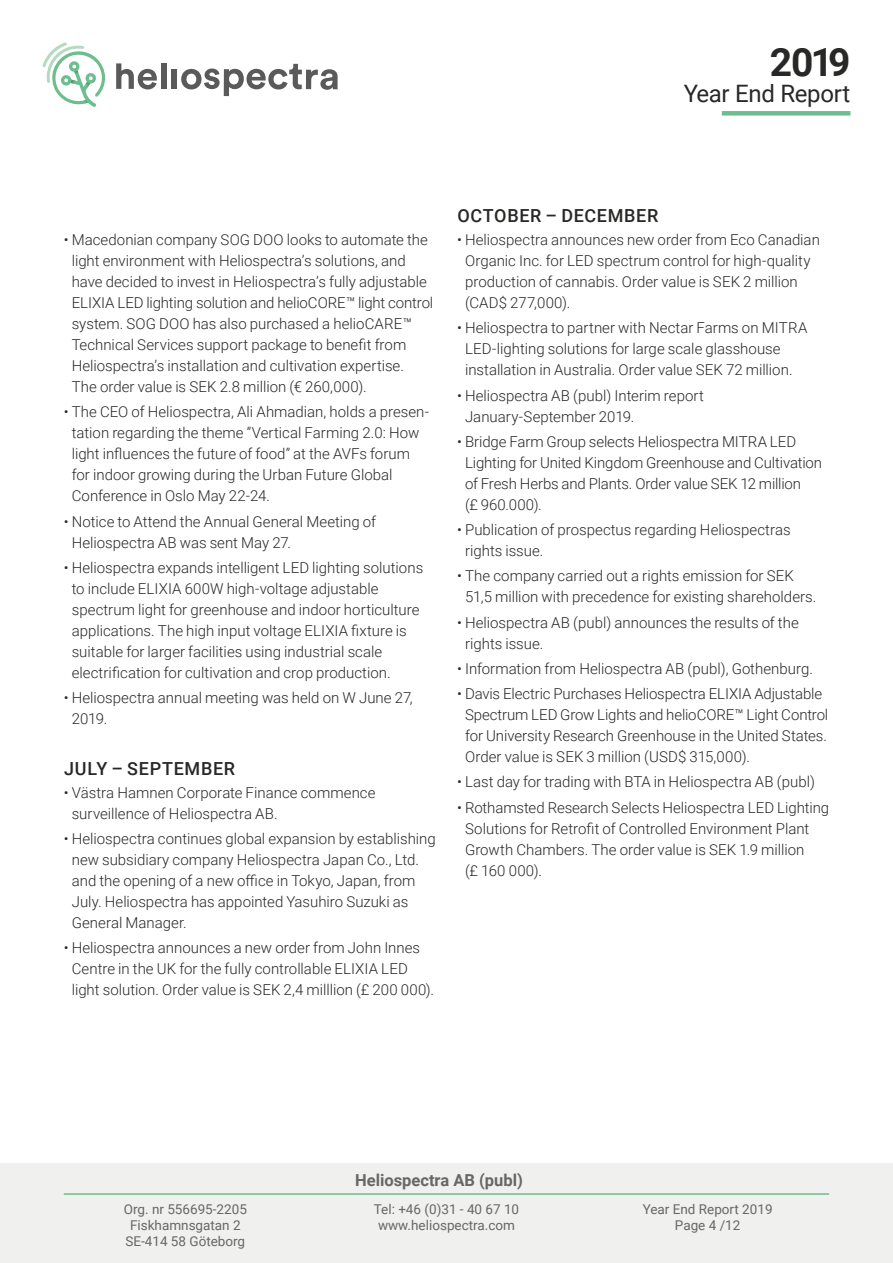
<style>
.page{position:relative;width:893px;height:1263px;background:#fff}
.page>*{position:absolute;margin:0;border:0;box-sizing:border-box;transform-origin:0 0}
.t1{font:700 39px "Roboto";color:#282827}
.t2{font:24px "Roboto";letter-spacing:-.01em;color:#282827}
.t3{font:500 18px "Roboto";letter-spacing:.04em;color:#282827}
.t4{font:700 16.5px "Roboto";color:#666766}
.t5{font:300 15px/21px "Roboto";color:#282827}
.t6{font:13.5px/16.2px "Roboto";color:#666766;text-align:center}
</style>
<div class="page">
<svg style="left:116px;top:63px;width:41px;height:26px"></svg>
<div style="left:161px;top:63px;width:5px;height:26px;background:#5a5a5a"></div>
<div style="left:172px;top:69px;width:5px;height:20px;background:#5a5a5a"></div>
<svg style="left:181px;top:64px;width:157px;height:32px"></svg>
<svg style="left:43px;top:43px;width:62px;height:64px"></svg>
<div style="left:722px;top:111px;width:128px;height:5px;background:#6ebd8f"></div>
<div style="left:0;top:1163px;width:893px;height:100px;background:#f0f0ef"></div>
<hr style="left:64px;top:1193px;width:765px;height:2px;background:#6ebd8f">
<h1 class="t1" style="left:770px;top:35px;width:82px">2019</h1>
<h2 class="t2" style="left:684px;top:76px;width:168px">Year End Report</h2>
<p class="t5" style="left:72px;top:229px;width:363px;text-indent:-8px">• Macedonian company SOG DOO looks to automate the light environment with Heliospectra’s solutions, and have decided to invest in Heliospectra’s fully adjustable ELIXIA LED lighting solution and helioCORE™ light control system. SOG DOO has also purchased a helioCARE™ Technical Services support package to benefit from Heliospectra’s installation and cultivation expertise.<br>The order value is SEK 2.8 million (€ 260,000).</p>
<p class="t5" style="left:72px;top:401px;width:359px;text-indent:-8px">• The CEO of Heliospectra, Ali Ahmadian, holds a presen&shy;tation regarding the theme ”Vertical Farming 2.0: How light influences the future of food” at the AVFs forum for indoor growing during the Urban Future Global Conference in Oslo May 22-24.</p>
<p class="t5" style="left:72px;top:510px;width:306px;text-indent:-8px">• Notice to Attend the Annual General Meeting of<br>Heliospectra AB was sent May 27.</p>
<p class="t5" style="left:72px;top:556px;width:353px;text-indent:-8px">• Heliospectra expands intelligent LED lighting solutions to include ELIXIA 600W high-voltage adjustable spectrum light for greenhouse and indoor horticulture applications. The high input voltage ELIXIA fixture is suitable for larger facilities using industrial scale electrification for cultivation and crop production.</p>
<p class="t5" style="left:72px;top:687px;width:342px;text-indent:-8px">• Heliospectra annual meeting was held on W June 27,<br>2019.</p>
<p class="t3" style="left:64px;top:756px;width:173px">JULY – SEPTEMBER</p>
<p class="t5" style="left:72px;top:781px;width:305px;text-indent:-8px">• Västra Hamnen Corporate Finance commence surveillence of Heliospectra AB.</p>
<p class="t5" style="left:72px;top:827px;width:366px;text-indent:-8px">• Heliospectra continues global expansion by establishing new subsidiary company Heliospectra Japan Co., Ltd. and the opening of a new office in Tokyo, Japan, from July. Heliospectra has appointed Yasuhiro Suzuki as General Manager.</p>
<p class="t5" style="left:72px;top:937px;width:364px;text-indent:-8px">• Heliospectra announces a new order from John Innes<br>Centre in the UK for the fully controllable ELIXIA LED light solution. Order value is SEK 2,4 milllion (£ 200 000).</p>
<p class="t3" style="left:457px;top:203px;width:202px">OCTOBER – DECEMBER</p>
<p class="t5" style="left:465px;top:229px;width:356px;text-indent:-8px">• Heliospectra announces new order from Eco Canadian Organic Inc. for LED spectrum control for high-quality production of cannabis. Order value is SEK 2 million (CAD$ 277,000).</p>
<p class="t5" style="left:465px;top:317px;width:344px;text-indent:-8px">• Heliospectra to partner with Nectar Farms on MITRA<br>LED-lighting solutions for large scale glasshouse installation in Australia. Order value SEK 72 million.</p>
<p class="t5" style="left:465px;top:384px;width:240px;text-indent:-8px">• Heliospectra AB (publ) Interim report<br>January-September 2019.</p>
<p class="t5" style="left:465px;top:430px;width:359px;text-indent:-8px">• Bridge Farm Group selects Heliospectra MITRA LED Lighting for United Kingdom Greenhouse and Cultivation of Fresh Herbs and Plants. Order value SEK 12 million<br>(£ 960.000).</p>
<p class="t5" style="left:465px;top:519px;width:327px;text-indent:-8px">• Publication of prospectus regarding Heliospectras rights issue.</p>
<p class="t5" style="left:465px;top:565px;width:353px;text-indent:-8px">• The company carried out a rights emission for SEK<br>51,5 million with precedence for existing shareholders.</p>
<p class="t5" style="left:465px;top:611px;width:335px;text-indent:-8px">• Heliospectra AB (publ) announces the results of the rights issue.</p>
<p class="t5" style="left:457px;top:657px;width:357px">• Information from Heliospectra AB (publ), Gothenburg.</p>
<p class="t5" style="left:465px;top:683px;width:365px;text-indent:-8px">• Davis Electric Purchases Heliospectra ELIXIA Adjustable Spectrum LED Grow Lights and helioCORE™ Light Control for University Research Greenhouse in the United States.<br>Order value is SEK 3 million (USD$ 315,000).</p>
<p class="t5" style="left:457px;top:771px;width:359px">• Last day for trading with BTA in Heliospectra AB (publ)</p>
<p class="t5" style="left:465px;top:796px;width:366px;text-indent:-8px">• Rothamsted Research Selects Heliospectra LED Lighting Solutions for Retrofit of Controlled Environment Plant Growth Chambers. The order value is SEK 1.9 million<br>(£ 160 000).</p>
<p class="t4" style="left:355px;top:1169px;width:169px">Heliospectra AB (publ)</p>
<p class="t6" style="left:124px;top:1200px;width:125px">Org. nr 556695-2205<br>Fiskhamnsgatan 2<br>SE-414 58 Göteborg</p>
<p class="t6" style="left:374px;top:1200px;width:147px">Tel: +46 (0)31 - 40 67 10 www.heliospectra.com</p>
<p class="t6" style="left:643px;top:1200px;width:131px">Year End Report 2019<br>Page 4 /12</p>
</div>
